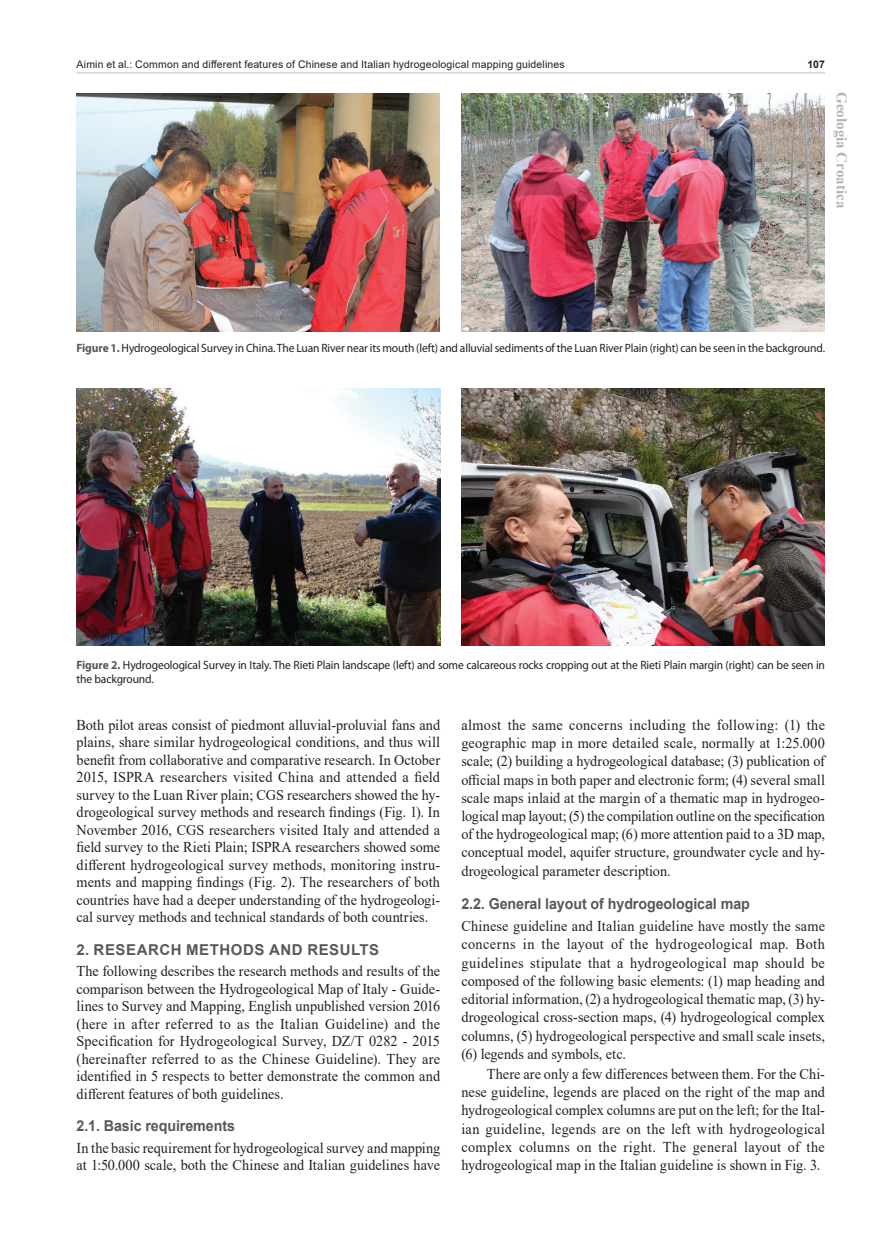
<style>
.page{position:relative;width:893px;height:1234px;background:#fff}
.page>*{position:absolute;margin:0;border:0;box-sizing:border-box;transform-origin:0 0}
.t1{font:15px/18.1px "Times New Roman";color:#231f20;text-align:justify;scale:.95 1}
.t2{font:700 15px "Arial";letter-spacing:-.005em;color:#57585a;scale:.95 1}
.t3{font:700 15px "Arial";letter-spacing:.035em;color:#57585a}
.t4{font:700 15px "Times New Roman";color:#b2b3b7}
.t5{font:12px/14.1px "Myriad Pro";letter-spacing:-.01em;color:#231f20;scale:.96 1}
.t6{font:10.5px "Arial";letter-spacing:.015em;color:#231f20}
.t7{font:700 10.5px "Arial";color:#231f20}
.s1{font-weight:700;color:#57585a}
</style>
<div class="page">
<hr style="left:77px;top:72px;width:748px;height:1px;background:#c7c8ca">
<img style="left:77px;top:94px;width:363px;height:238px">
<img style="left:461px;top:94px;width:364px;height:238px">
<img style="left:77px;top:389px;width:363px;height:256px">
<img style="left:461px;top:389px;width:364px;height:256px">
<p class="t6" style="left:77px;top:57px;width:490px">Aimin et al.: Common and different features of Chinese and Italian hydrogeological mapping guidelines</p>
<p class="t7" style="left:807px;top:57px;width:19px">107</p>
<p class="t4" style="left:853px;top:92px;width:118px;rotate:90deg">Geologia Croatica</p>
<p class="t5" style="left:77px;top:340px;width:781px"><span class="s1">Figure 1.</span> Hydrogeological Survey in China. The Luan River near its mouth (left) and alluvial sediments of the Luan River Plain (right) can be seen in the background.</p>
<p class="t5" style="left:77px;top:657px;width:781px"><span class="s1">Figure 2.</span> Hydrogeological Survey in Italy. The Rieti Plain landscape (left) and some calcareous rocks cropping out at the Rieti Plain margin (right) can be seen in the background.</p>
<p class="t1" style="left:77px;top:715px;width:384px;line-height:17.4px">Both pilot areas consist of piedmont alluvial-proluvial fans and plains, share similar hydrogeological conditions, and thus will benefit from collaborative and comparative research. In October 2015, ISPRA researchers visited China and attended a field survey to the Luan River plain; CGS researchers showed the hy&shy;drogeological survey methods and research findings (Fig. 1). In November 2016, CGS researchers visited Italy and attended a field survey to the Rieti Plain; ISPRA researchers showed some different hydrogeological survey methods, monitoring instru&shy;ments and mapping findings (Fig. 2). The researchers of both countries have had a deeper understanding of the hydrogeologi&shy;cal survey methods and technical standards of both countries.</p>
<p class="t3" style="left:77px;top:938px;width:304px">2. RESEARCH METHODS AND RESULTS</p>
<p class="t1" style="left:77px;top:961px;width:384px;line-height:17.4px">The following describes the research methods and results of the comparison between the Hydrogeological Map of Italy - Guide&shy;lines to Survey and Mapping, English unpublished version 2016 (here in after referred to as the Italian Guideline) and the Specification for Hydrogeological Survey, DZ/T 0282 - 2015 (hereinafter referred to as the Chinese Guideline). They are identified in 5 respects to better demonstrate the common and different features of both guidelines.</p>
<p class="t2" style="left:77px;top:1114px;width:168px">2.1. Basic requirements</p>
<p class="t1" style="left:77px;top:1138px;width:384px;line-height:17.4px">In the basic requirement for hydrogeological survey and mapping at 1:50.000 scale, both the Chinese and Italian guidelines have</p>
<p class="t1" style="left:461px;top:715px;width:384px">almost the same concerns including the following: (1) the geographic map in more detailed scale, normally at 1:25.000 scale; (2) building a hydrogeological database; (3) publication of official maps in both paper and electronic form; (4) several small scale maps inlaid at the margin of a thematic map in hydrogeo&shy;logical map layout; (5) the compilation outline on the specification of the hydrogeological map; (6) more attention paid to a 3D map, conceptual model, aquifer structure, groundwater cycle and hy&shy;drogeological parameter description.</p>
<p class="t2" style="left:461px;top:892px;width:305px">2.2. General layout of hydrogeological map</p>
<p class="t1" style="left:461px;top:916px;width:384px">Chinese guideline and Italian guideline have mostly the same concerns in the layout of the hydrogeological map. Both guidelines stipulate that a hydrogeological map should be composed of the following basic elements: (1) map heading and editorial information, (2) a hydrogeological thematic map, (3) hy&shy;drogeological cross-section maps, (4) hydrogeological complex columns, (5) hydrogeological perspective and small scale insets, (6) legends and symbols, etc.</p>
<p class="t1" style="left:461px;top:1064px;width:384px;text-indent:26px">There are only a few differences between them. For the Chi&shy;nese guideline, legends are placed on the right of the map and hydrogeological complex columns are put on the left; for the Ital&shy;ian guideline, legends are on the left with hydrogeological complex columns on the right. The general layout of the hydrogeological map in the Italian guideline is shown in Fig. 3.</p>
</div>
